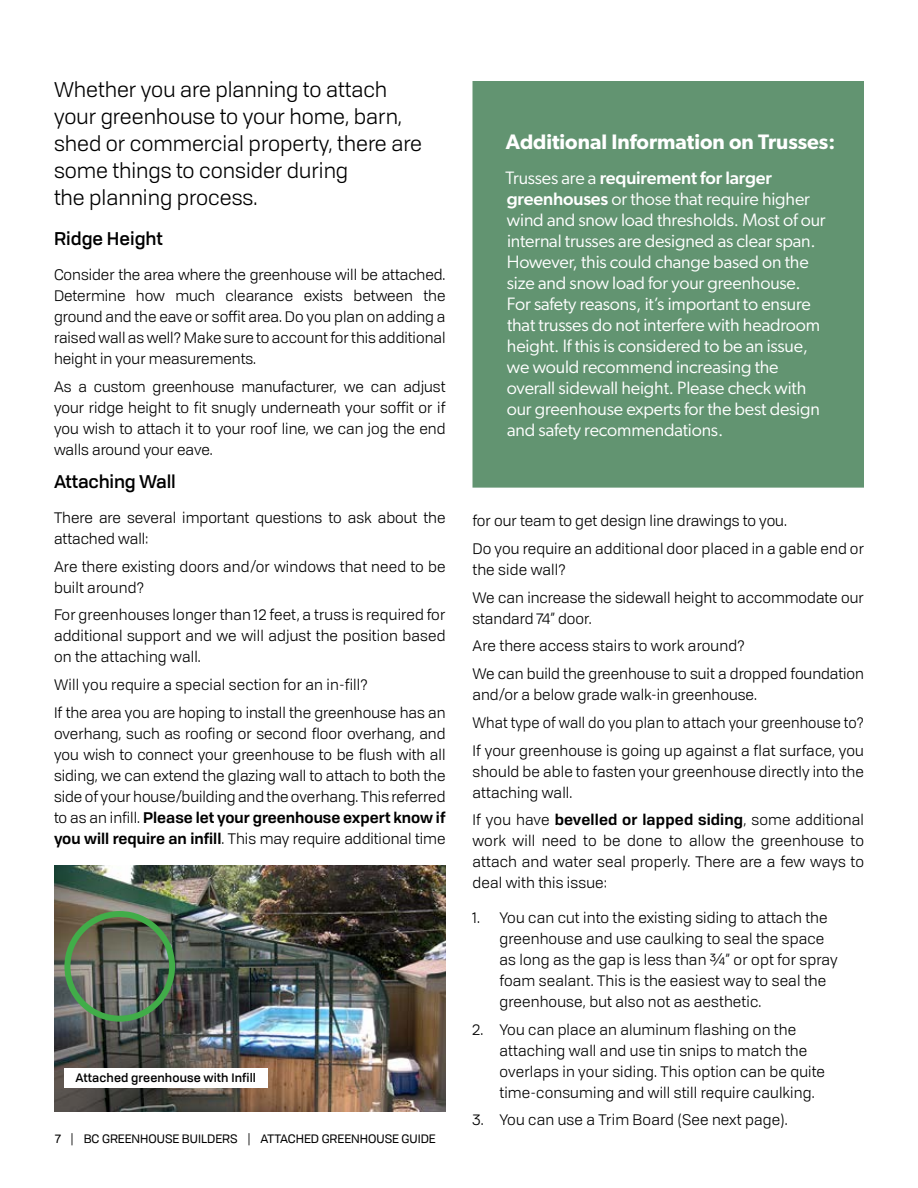
<style>
.page{position:relative;width:918px;height:1188px;background:#fff}
.page>*{position:absolute;margin:0;border:0;box-sizing:border-box;transform-origin:0 0}
.t1{font:21px/27px "Tofino";color:#000}
.t2{font:600 21px "Gibson";color:#fff}
.t3{font:18px/21px "Gibson";letter-spacing:-.01em;color:#fff}
.t4{font:500 18px "Tofino";letter-spacing:-.005em;color:#000}
.t5{font:15px/21px "Tofino";letter-spacing:.01em;color:#000}
.t6{font:12px "Tofino";color:#000}
.t7{font:500 12px "Tofino";letter-spacing:.01em;color:#000}
.s1{font-weight:600}
.s2{font-weight:500}
</style>
<div class="page">
<img style="left:54px;top:866px;width:392px;height:246px">
<div style="left:64px;top:911px;width:111px;height:111px;border:6px solid #41ad49;border-radius:50%"></div>
<div style="left:64px;top:1068px;width:203px;height:20px;background:#fff"></div>
<div style="left:472px;top:81px;width:392px;height:407px;background:#629471"></div>
<h1 class="t1" style="left:54px;top:75px;width:370px">Whether you are planning to attach your greenhouse to your home, barn, shed or commercial property, there are some things to consider during<br>the planning process.</h1>
<p class="t4" style="left:54px;top:225px;width:110px">Ridge Height</p>
<p class="t5" style="left:54px;top:263px;width:393px;text-align:justify">Consider the area where the greenhouse will be attached.<br>Determine how much clearance exists between the ground and the eave or soffit area. Do you plan on adding a raised wall as well? Make sure to account for this additional height in your measurements.</p>
<p class="t5" style="left:54px;top:375px;width:393px;text-align:justify">As a custom greenhouse manufacturer, we can adjust your ridge height to fit snugly underneath your soffit or if you wish to attach it to your roof line, we can jog the end walls around your eave.</p>
<p class="t4" style="left:54px;top:468px;width:123px">Attaching Wall</p>
<p class="t5" style="left:54px;top:506px;width:393px">There are several important questions to ask about the attached wall:</p>
<p class="t5" style="left:54px;top:555px;width:393px">Are there existing doors and/or windows that need to be built around?</p>
<p class="t5" style="left:54px;top:604px;width:393px;text-align:justify">For greenhouses longer than 12 feet, a truss is required for additional support and we will adjust the position based on the attaching wall.</p>
<p class="t5" style="left:54px;top:670px;width:393px;line-height:27.8px">Will you require a special section for an in-fill?<br>If the area you are hoping to install the greenhouse has an</p>
<p class="t5" style="left:54px;top:722px;width:393px;text-align:justify">overhang, such as roofing or second floor overhang, and you wish to connect your greenhouse to be flush with all siding, we can extend the glazing wall to attach to both the side of your house/building and the overhang. This referred to as an infill. <span class="s1">Please let your greenhouse expert know if you will require an infill</span>. This may require additional time</p>
<p class="t7" style="left:76px;top:1069px;width:182px">Attached greenhouse with Infill</p>
<p class="t6" style="left:55px;top:1130px;width:382px">7 | BC GREENHOUSE BUILDERS | ATTACHED GREENHOUSE GUIDE</p>
<h1 class="t2" style="left:506px;top:130px;width:331px">Additional Information on Trusses:</h1>
<p class="t3" style="left:505px;top:167px;width:322px">Trusses are a <span class="s2">requirement for larger greenhouses</span> or those that require higher wind and snow load thresholds. Most of our internal trusses are designed as clear span.<br>However, this could change based on the size and snow load for your greenhouse.<br>For safety reasons, it’s important to ensure that trusses do not interfere with headroom height. If this is considered to be an issue, we would recommend increasing the overall sidewall height. Please check with our greenhouse experts for the best design and safety recommendations.</p>
<p class="t5" style="left:472px;top:506px;width:393px;line-height:27.8px">for our team to get design line drawings to you.<br>Do you require an additional door placed in a gable end or</p>
<p class="t5" style="left:472px;top:555px;width:393px;line-height:27.8px">the side wall?<br>We can increase the sidewall height to accommodate our</p>
<p class="t5" style="left:472px;top:603px;width:393px;line-height:27.8px">standard 74” door.<br>Are there access stairs to work around?<br>We can build the greenhouse to suit a dropped foundation</p>
<p class="t5" style="left:472px;top:680px;width:393px;line-height:27.8px">and/or a below grade walk-in greenhouse.<br>What type of wall do you plan to attach your greenhouse to?<br>If your greenhouse is going up against a flat surface, you</p>
<p class="t5" style="left:472px;top:760px;width:393px">should be able to fasten your greenhouse directly into the attaching wall.</p>
<p class="t5" style="left:472px;top:808px;width:393px;text-align:justify">If you have <span class="s1">bevelled or lapped siding</span>, some additional work will need to be done to allow the greenhouse to attach and water seal properly. There are a few ways to deal with this issue:</p>
<p class="t5" style="left:500px;top:906px;width:340px;text-indent:-27px">1. You can cut into the existing siding to attach the greenhouse and use caulking to seal the space as long as the gap is less than ¾” or opt for spray foam sealant. This is the easiest way to seal the greenhouse, but also not as aesthetic.</p>
<p class="t5" style="left:500px;top:1018px;width:327px;text-indent:-27px">2. You can place an aluminum flashing on the attaching wall and use tin snips to match the overlaps in your siding. This option can be quite time-consuming and will still require caulking.</p>
<p class="t5" style="left:472px;top:1108px;width:317px">3. You can use a Trim Board (See next page).</p>
</div>
